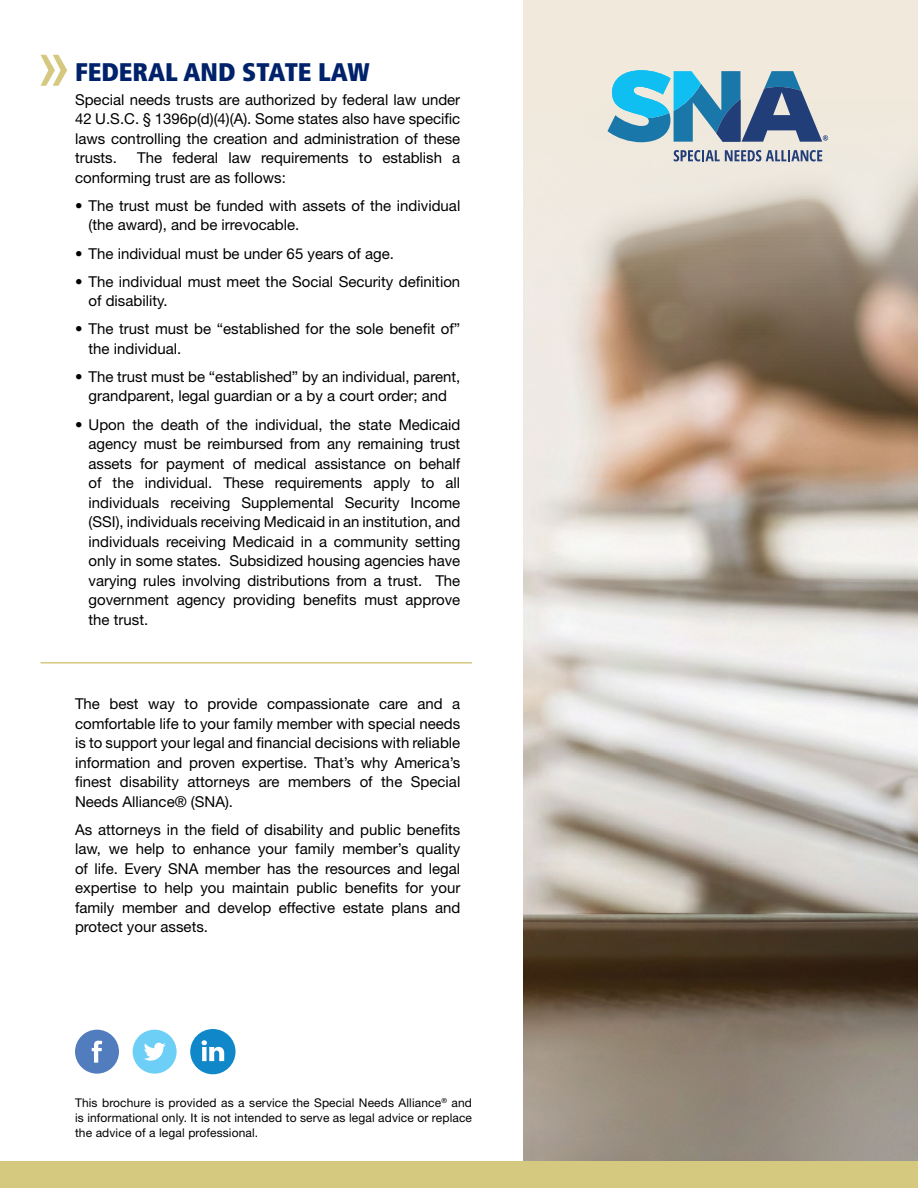
<style>
.page{position:relative;width:918px;height:1188px;background:#fff}
.page>*{position:absolute;margin:0;border:0;box-sizing:border-box;transform-origin:0 0}
.t1{font:900 condensed 25.5px "Frutiger";color:#00226a}
.t2{font:15px/19.5px "Helvetica Neue";color:#000;text-align:justify}
.t3{font:12px/15px "Helvetica Neue";letter-spacing:.01em;color:#000;text-align:justify}
</style>
<div class="page">
<div style="left:0;top:1161px;width:918px;height:27px;background:#d5c980"></div>
<div style="left:524px;top:0;width:394px;height:1161px;background:#f0e9dc"></div>
<img style="left:524px;top:130px;width:394px;height:1031px">
<svg style="left:674px;top:150px;width:148px;height:11px"></svg>
<svg style="left:608px;top:70px;width:220px;height:72px"></svg>
<svg style="left:40px;top:55px;width:27px;height:31px"></svg>
<div style="left:133px;top:1030px;width:44px;height:44px;background:#6dcff6;border-radius:50%"></div>
<svg style="left:144px;top:1043px;width:22px;height:18px"></svg>
<div style="left:75px;top:1030px;width:44px;height:44px;background:#517cbe;border-radius:50%"></div>
<svg style="left:92px;top:1041px;width:10px;height:22px"></svg>
<div style="left:190px;top:1029px;width:46px;height:45px;background:#0f87c9;border-radius:50%"></div>
<svg style="left:202px;top:1040px;width:22px;height:21px"></svg>
<hr style="left:40px;top:662px;width:432px;height:2px;background:#d5c980">
<h1 class="t1" style="left:75px;top:57px;width:296px">FEDERAL AND STATE LAW</h1>
<p class="t2" style="left:75px;top:89px;width:387px">Special needs trusts are authorized by federal law under 42 U.S.C. § 1396p(d)(4)(A). Some states also have specific laws controlling the creation and administration of these trusts.</p>
<p class="t2" style="left:75px;top:148px;width:387px;text-indent:62px">The federal law requirements to establish a conforming trust are as follows:</p>
<p class="t2" style="left:89px;top:196px;width:373px;text-indent:-14px">• The trust must be funded with assets of the individual (the award), and be irrevocable.</p>
<p class="t2" style="left:75px;top:243px;width:320px">• The individual must be under 65 years of age.</p>
<p class="t2" style="left:89px;top:271px;width:373px;text-indent:-14px">• The individual must meet the Social Security definition of disability.</p>
<p class="t2" style="left:89px;top:319px;width:373px;text-indent:-14px">• The trust must be “established for the sole benefit of” the individual.</p>
<p class="t2" style="left:75px;top:367px;width:387px;text-align:center">• The trust must be “established” by an individual, parent, grandparent, legal guardian or a by a court order; and</p>
<p class="t2" style="left:89px;top:414px;width:373px;text-indent:-14px">• Upon the death of the individual, the state Medicaid agency must be reimbursed from any remaining trust assets for payment of medical assistance on behalf of the individual. These requirements apply to all individuals receiving Supplemental Security Income (SSI), individuals receiving Medicaid in an institution, and individuals receiving Medicaid in a community setting only in some states. Subsidized housing agencies have varying rules involving distributions from a trust. The government agency providing benefits must approve the trust.</p>
<p class="t2" style="left:75px;top:694px;width:387px">The best way to provide compassionate care and a comfortable life to your family member with special needs is to support your legal and financial decisions with reliable information and proven expertise. That’s why America’s finest disability attorneys are members of the Special Needs Alliance® (SNA).</p>
<p class="t2" style="left:75px;top:819px;width:387px">As attorneys in the field of disability and public benefits law, we help to enhance your family member’s quality of life. Every SNA member has the resources and legal expertise to help you maintain public benefits for your family member and develop effective estate plans and protect your assets.</p>
<p class="t3" style="left:75px;top:1095px;width:399px">This brochure is provided as a service the Special Needs Alliance<sup>®</sup> and is informational only. It is not intended to serve as legal advice or replace the advice of a legal professional.</p>
</div>
